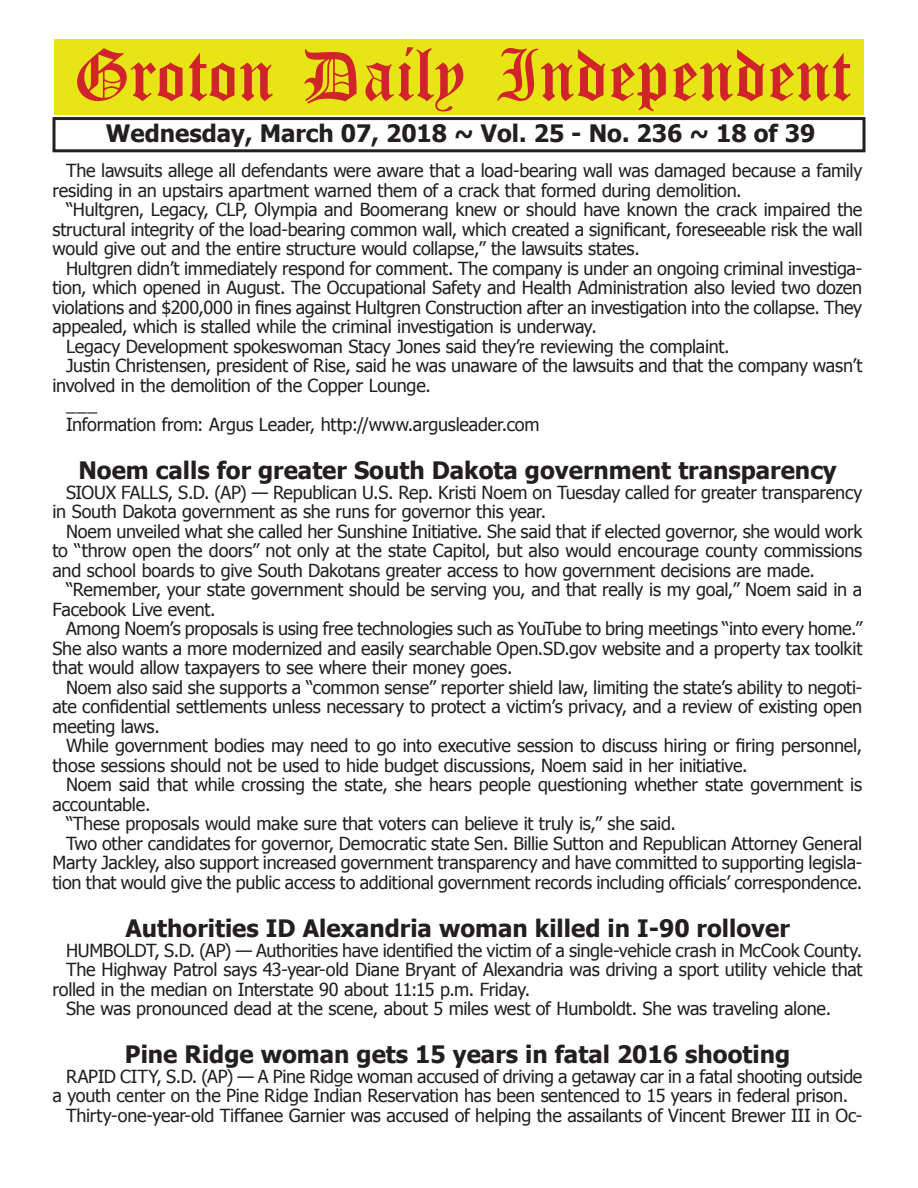
<style>
.page{position:relative;width:918px;height:1188px;background:#fff}
.page>*{position:absolute;margin:0;border:0;box-sizing:border-box;transform-origin:0 0}
.t1{font:54px "Old English Five";color:#d1232a}
.t2{font:700 24px "Tahoma";color:#231f20}
.t3{font:18px/19.5px "Tahoma";letter-spacing:-.015em;color:#231f20}
</style>
<div class="page">
<div style="left:52px;top:117px;width:814px;height:35px;border:3px solid #231f20"></div>
<div style="left:54px;top:40px;width:810px;height:75px;background:#e7e515"></div>
<h1 class="t1" style="left:73px;top:50px;width:779px">Groton Daily Independent</h1>
<h2 class="t2" style="left:106px;top:116px;width:711px">Wednesday, March 07, 2018 ~ Vol. 25 - No. 236 ~ 18 of 39</h2>
<p class="t3" style="left:52px;top:160px;width:811px;text-indent:14px">The lawsuits allege all defendants were aware that a load-bearing wall was damaged because a family residing in an upstairs apartment warned them of a crack that formed during demolition.</p>
<p class="t3" style="left:52px;top:199px;width:811px;text-align:justify;text-indent:14px">“Hultgren, Legacy, CLP, Olympia and Boomerang knew or should have known the crack impaired the structural integrity of the load-bearing common wall, which created a significant, foreseeable risk the wall would give out and the entire structure would collapse,” the lawsuits states.</p>
<p class="t3" style="left:66px;top:258px;width:798px">Hultgren didn’t immediately respond for comment. The company is under an ongoing criminal investiga-</p>
<p class="t3" style="left:52px;top:277px;width:811px">tion, which opened in August. The Occupational Safety and Health Administration also levied two dozen</p>
<p class="t3" style="left:52px;top:297px;width:811px">violations and $200,000 in fines against Hultgren Construction after an investigation into the collapse. They</p>
<p class="t3" style="left:52px;top:316px;width:546px">appealed, which is stalled while the criminal investigation is underway.</p>
<p class="t3" style="left:66px;top:336px;width:665px">Legacy Development spokeswoman Stacy Jones said they’re reviewing the complaint.</p>
<p class="t3" style="left:66px;top:355px;width:798px">Justin Christensen, president of Rise, said he was unaware of the lawsuits and that the company wasn’t</p>
<p class="t3" style="left:52px;top:375px;width:380px">involved in the demolition of the Copper Lounge.</p>
<p class="t3" style="left:66px;top:394px;width:33px">___</p>
<p class="t3" style="left:66px;top:414px;width:475px">Information from: Argus Leader, http://www.argusleader.com</p>
<h2 class="t2" style="left:78px;top:454px;width:760px">Noem calls for greater South Dakota government transparency</h2>
<p class="t3" style="left:52px;top:482px;width:812px;text-indent:14px">SIOUX FALLS, S.D. (AP) — Republican U.S. Rep. Kristi Noem on Tuesday called for greater transparency in South Dakota government as she runs for governor this year.</p>
<p class="t3" style="left:52px;top:521px;width:811px;text-align:justify;text-indent:14px">Noem unveiled what she called her Sunshine Initiative. She said that if elected governor, she would work to “throw open the doors” not only at the state Capitol, but also would encourage county commissions and school boards to give South Dakotans greater access to how government decisions are made.</p>
<p class="t3" style="left:52px;top:579px;width:811px;text-indent:14px">“Remember, your state government should be serving you, and that really is my goal,” Noem said in a<br>Facebook Live event.</p>
<p class="t3" style="left:52px;top:618px;width:811px;text-align:justify;text-indent:14px">Among Noem’s proposals is using free technologies such as YouTube to bring meetings “into every home.” She also wants a more modernized and easily searchable Open.SD.gov website and a property tax toolkit that would allow taxpayers to see where their money goes.</p>
<p class="t3" style="left:52px;top:677px;width:811px;text-align:justify;text-indent:14px">Noem also said she supports a “common sense” reporter shield law, limiting the state’s ability to negoti&shy;ate confidential settlements unless necessary to protect a victim’s privacy, and a review of existing open meeting laws.</p>
<p class="t3" style="left:52px;top:735px;width:811px;text-indent:14px">While government bodies may need to go into executive session to discuss hiring or firing personnel, those sessions should not be used to hide budget discussions, Noem said in her initiative.</p>
<p class="t3" style="left:66px;top:774px;width:798px">Noem said that while crossing the state, she hears people questioning whether state government is</p>
<p class="t3" style="left:52px;top:794px;width:99px">accountable.</p>
<p class="t3" style="left:66px;top:813px;width:611px">“These proposals would make sure that voters can believe it truly is,” she said.</p>
<p class="t3" style="left:66px;top:833px;width:798px">Two other candidates for governor, Democratic state Sen. Billie Sutton and Republican Attorney General</p>
<p class="t3" style="left:52px;top:852px;width:811px">Marty Jackley, also support increased government transparency and have committed to supporting legisla-</p>
<p class="t3" style="left:52px;top:872px;width:811px">tion that would give the public access to additional government records including officials’ correspondence.</p>
<h2 class="t2" style="left:125px;top:912px;width:666px">Authorities ID Alexandria woman killed in I-90 rollover</h2>
<p class="t3" style="left:66px;top:939px;width:798px">HUMBOLDT, S.D. (AP) — Authorities have identified the victim of a single-vehicle crash in McCook County.</p>
<p class="t3" style="left:66px;top:959px;width:798px">The Highway Patrol says 43-year-old Diane Bryant of Alexandria was driving a sport utility vehicle that</p>
<p class="t3" style="left:52px;top:978px;width:479px">rolled in the median on Interstate 90 about 11:15 p.m. Friday.</p>
<p class="t3" style="left:66px;top:998px;width:767px">She was pronounced dead at the scene, about 5 miles west of Humboldt. She was traveling alone.</p>
<h2 class="t2" style="left:125px;top:1038px;width:667px">Pine Ridge woman gets 15 years in fatal 2016 shooting</h2>
<p class="t3" style="left:66px;top:1066px;width:798px">RAPID CITY, S.D. (AP) — A Pine Ridge woman accused of driving a getaway car in a fatal shooting outside</p>
<p class="t3" style="left:52px;top:1085px;width:797px">a youth center on the Pine Ridge Indian Reservation has been sentenced to 15 years in federal prison.</p>
<p class="t3" style="left:66px;top:1105px;width:798px">Thirty-one-year-old Tiffanee Garnier was accused of helping the assailants of Vincent Brewer III in Oc-</p>
</div>
